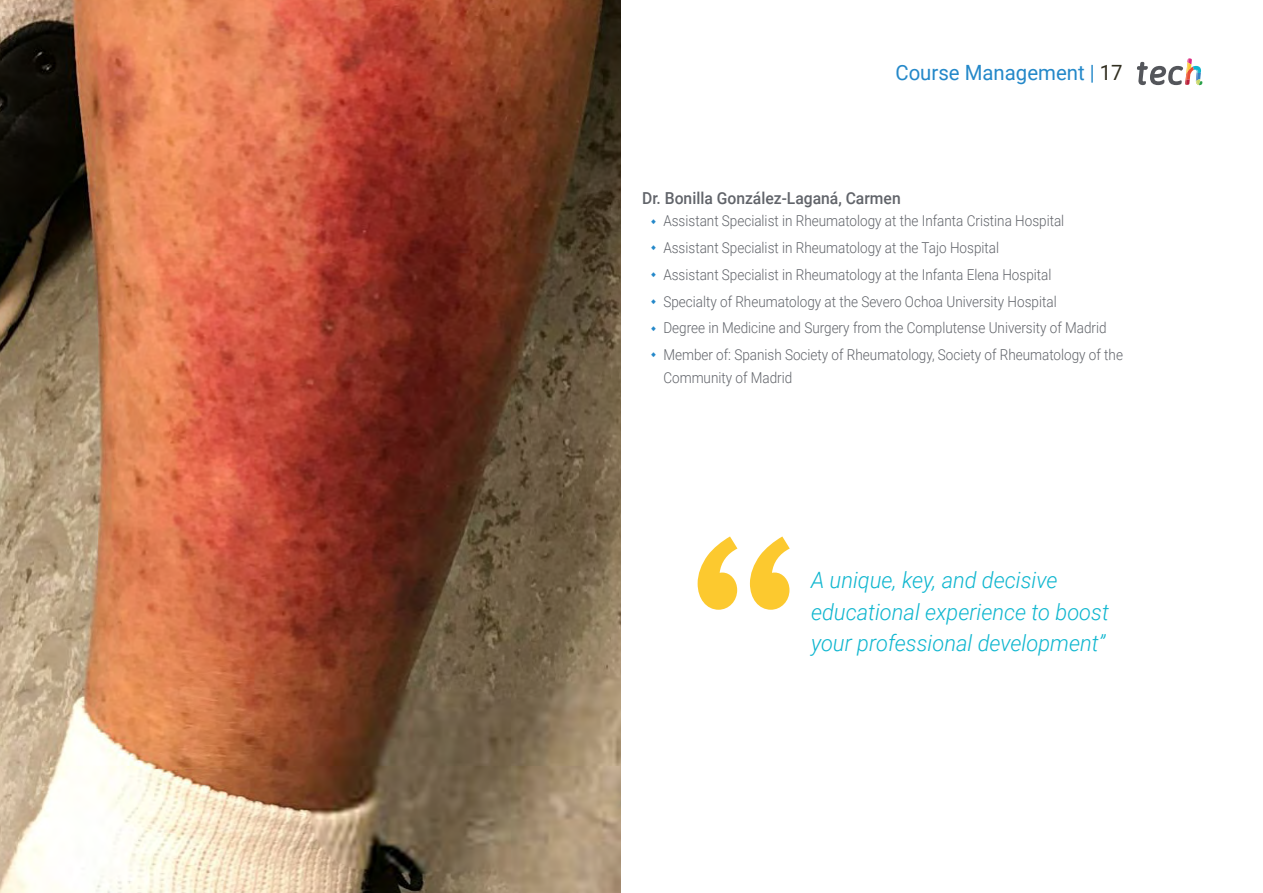
<style>
.page{position:relative;width:1263px;height:893px;background:#fff}
.page>*{position:absolute;margin:0;border:0;box-sizing:border-box;transform-origin:0 0}
.t1{font:italic 300 22.5px/31.5px "Roboto";color:#0fb6cf}
.t2{font:21px "Roboto";color:#2488c9}
.t3{font:500 16.5px "Roboto";color:#61646a;scale:.95 1}
.t4{font:300 15px/26.7px "Roboto";color:#61646a;scale:.9 1}
.s1{color:#312e20}
</style>
<div class="page">
<svg style="left:1137px;top:58px;width:65px;height:28px"></svg>
<img style="left:0;top:0;width:621px;height:893px">
<svg style="left:698px;top:536px;width:92px;height:74px"></svg>
<h2 class="t2" style="left:895px;top:57px;width:229px">Course Management | <span class="s1">17</span></h2>
<p class="t3" style="left:642px;top:187px;width:274px">Dr. Bonilla González-Laganá, Carmen</p>
<p class="t4" style="left:663px;top:207px;width:512px">Assistant Specialist in Rheumatology at the Infanta Cristina Hospital Assistant Specialist in Rheumatology at the Tajo Hospital<br>Assistant Specialist in Rheumatology at the Infanta Elena Hospital<br>Specialty of Rheumatology at the Severo Ochoa University Hospital<br>Degree in Medicine and Surgery from the Complutense University of Madrid Member of: Spanish Society of Rheumatology, Society of Rheumatology of the</p>
<p class="t4" style="left:663px;top:363px;width:145px">Community of Madrid</p>
<h1 class="t1" style="left:811px;top:564px;width:299px">A unique, key, and decisive educational experience to boost your professional development”</h1>
</div>
